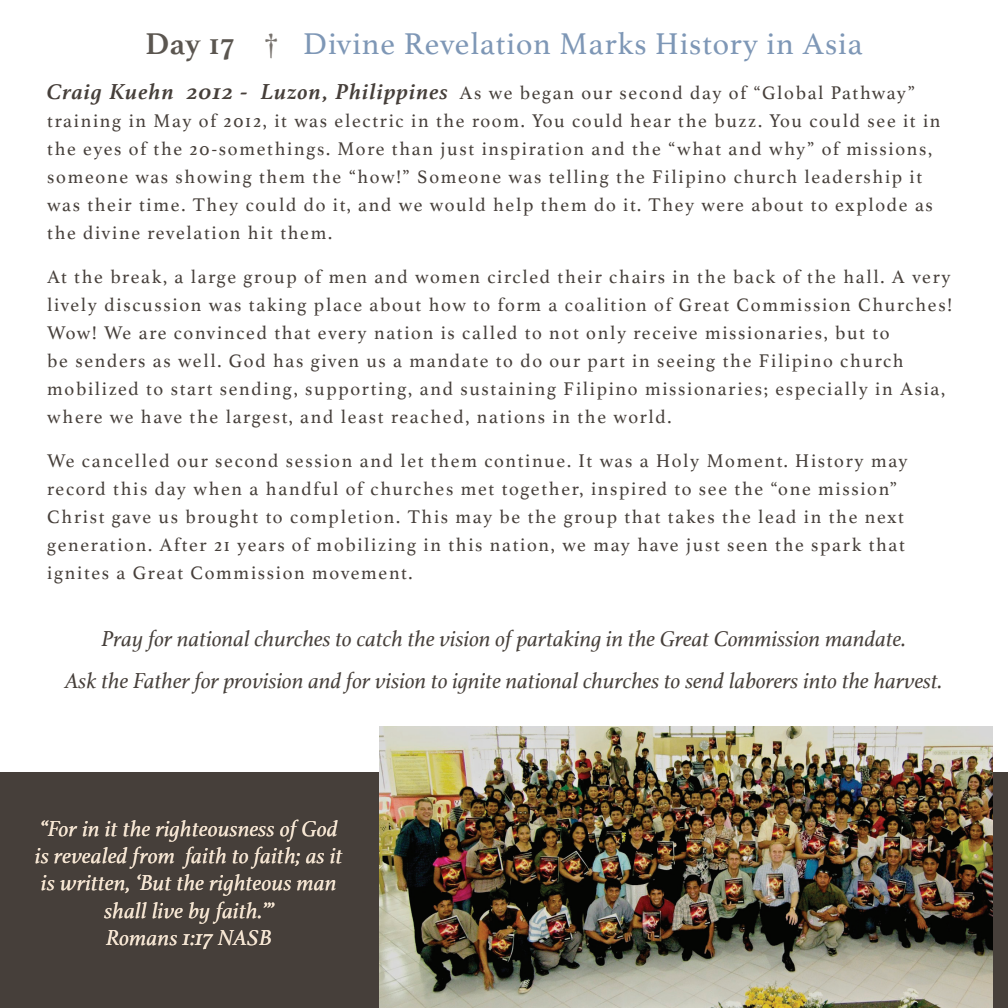
<style>
.page{position:relative;width:1008px;height:1008px;background:#fff}
.page>*{position:absolute;margin:0;border:0;box-sizing:border-box;transform-origin:0 0}
.t1{font:31.5px "Athelas";letter-spacing:.03em;color:#7e97b6}
.t2{font:italic 22.75px/42px "Athelas";color:#463f3a;text-align:center}
.t3{font:italic 22.75px/27.3px "Athelas";letter-spacing:.01em;color:#f5e5d2;text-align:center}
.t4{font:19.25px/28px "Athelas";letter-spacing:.09em;color:#463f3a}
.s1{font-weight:700;color:#5b5650}
.s2{color:#78736e}
.s3{font-weight:700;font-style:italic;font-size:22.75px}
</style>
<div class="page">
<div style="left:0;top:772px;width:1008px;height:236px;background:#463f3a"></div>
<img style="left:380px;top:726px;width:613px;height:282px">
<h1 class="t1" style="left:145px;top:19px;width:719px"><span class="s1">Day 17</span> <span class="s2">†</span> Divine Revelation Marks History in Asia</h1>
<p class="t4" style="left:47px;top:78px;width:895px"><span class="s3">Craig Kuehn 2012 - Luzon, Philippines</span> As we began our second day of “Global Pathway” training in May of 2012, it was electric in the room. You could hear the buzz. You could see it in the eyes of the 20-somethings. More than just inspiration and the “what and why” of missions, someone was showing them the “how!” Someone was telling the Filipino church leadership it was their time. They could do it, and we would help them do it. They were about to explode as the divine revelation hit them.</p>
<p class="t4" style="left:47px;top:262px;width:906px">At the break, a large group of men and women circled their chairs in the back of the hall. A very lively discussion was taking place about how to form a coalition of Great Commission Churches!<br>Wow! We are convinced that every nation is called to not only receive missionaries, but to<br>be senders as well. God has given us a mandate to do our part in seeing the Filipino church mobilized to start sending, supporting, and sustaining Filipino missionaries; especially in Asia, where we have the largest, and least reached, nations in the world.</p>
<p class="t4" style="left:47px;top:446px;width:862px">We cancelled our second session and let them continue. It was a Holy Moment. History may record this day when a handful of churches met together, inspired to see the “one mission” Christ gave us brought to completion. This may be the group that takes the lead in the next generation. After 21 years of mobilizing in this nation, we may have just seen the spark that ignites a Great Commission movement.</p>
<p class="t2" style="left:66px;top:617px;width:879px">Pray for national churches to catch the vision of partaking in the Great Commission mandate.<br>Ask the Father for provision and for vision to ignite national churches to send laborers into the harvest.</p>
<p class="t3" style="left:35px;top:814px;width:309px">“For in it the righteousness of God is revealed from faith to faith; as it is written, ‘But the righteous man shall live by faith.’”<br>Romans 1:17 NASB</p>
</div>
